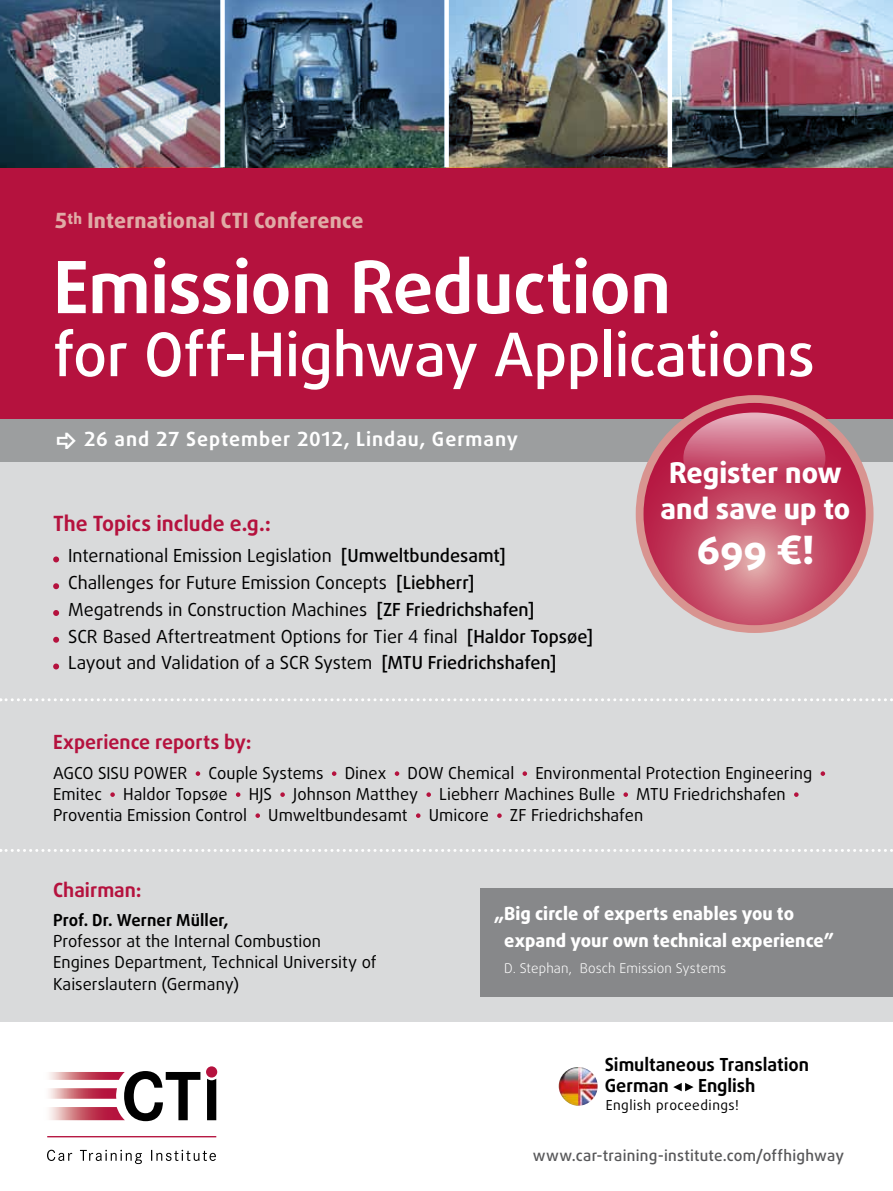
<style>
.page{position:relative;width:893px;height:1191px;background:#fff}
.page>*{position:absolute;margin:0;border:0;box-sizing:border-box;transform-origin:0 0}
.t1{font:700 72px "Daxline Pro";letter-spacing:-.01em;color:#fff}
.t2{font:500 60px "Daxline Pro";letter-spacing:-.01em;color:#fff}
.t3{font:800 39px "Daxline Pro";color:#fff}
.t4{font:800 28.5px/36px "Daxline Pro";color:#fff}
.t5{font:800 21px "Daxline Pro";letter-spacing:.01em;color:#e0aba6}
.t6{font:700 21px "Daxline Pro";color:#b5123e}
.t7{font:700 19.5px "Daxline Pro";letter-spacing:.05em;color:#fff}
.t8{font:700 19.5px "Daxline Pro";color:#b5123e}
.t9{font:18px/26.7px "Daxline Pro";letter-spacing:-.005em;color:#000}
.t10{font:800 18px/27px "Daxline Pro";color:#fff}
.t11{font:700 18px/21px "Daxline Pro";color:#000}
.t12{font:16.5px/21px "Daxline Pro";letter-spacing:.005em;color:#000}
.t13{font:700 16.5px "Daxline Pro";letter-spacing:.005em;color:#000}
.t14{font:500 15.3px "Daxline Pro";letter-spacing:.015em;color:#58585a}
.t15{font:13.65px "Daxline Pro";letter-spacing:.035em;color:#000}
.t16{font:300 13.5px "Daxline Pro";letter-spacing:.01em;color:#fff}
.s1{font-size:22.5px}
.s2{font-weight:500}
</style>
<div class="page">
<svg style="left:49px;top:1071px;width:167px;height:50px"></svg>
<hr style="left:47px;top:1136px;width:169px;height:1px;background:#b5123e">
<svg style="left:47px;top:1149px;width:169px;height:15px"></svg>
<div style="left:206px;top:1066px;width:11px;height:11px;background:#b5123e;border-radius:50%"></div>
<div style="left:0;top:259px;width:893px;height:762px;background:#d9dadb"></div>
<svg style="left:53px;top:556px;width:6px;height:6px"></svg>
<svg style="left:53px;top:583px;width:6px;height:6px"></svg>
<svg style="left:53px;top:610px;width:6px;height:6px"></svg>
<svg style="left:53px;top:637px;width:6px;height:5px"></svg>
<svg style="left:53px;top:663px;width:6px;height:6px"></svg>
<div style="left:0;top:0;width:893px;height:422px;background:#b5123e"></div>
<div style="left:0;top:419px;width:893px;height:42px;background:#9c9e9f"></div>
<svg style="left:196px;top:771px;width:4px;height:5px"></svg>
<svg style="left:332px;top:771px;width:4px;height:5px"></svg>
<svg style="left:395px;top:771px;width:4px;height:5px"></svg>
<svg style="left:522px;top:771px;width:5px;height:5px"></svg>
<svg style="left:821px;top:771px;width:4px;height:5px"></svg>
<svg style="left:110px;top:792px;width:5px;height:5px"></svg>
<svg style="left:236px;top:792px;width:4px;height:5px"></svg>
<svg style="left:280px;top:792px;width:5px;height:5px"></svg>
<svg style="left:426px;top:792px;width:5px;height:5px"></svg>
<svg style="left:623px;top:792px;width:5px;height:5px"></svg>
<svg style="left:794px;top:792px;width:5px;height:5px"></svg>
<svg style="left:255px;top:813px;width:5px;height:5px"></svg>
<svg style="left:416px;top:813px;width:5px;height:5px"></svg>
<svg style="left:497px;top:813px;width:5px;height:5px"></svg>
<svg style="left:640px;top:399px;width:230px;height:230px"></svg>
<div style="left:636px;top:395px;width:237px;height:238px;border:8px solid #d89490;border-radius:50%"></div>
<svg style="left:683px;top:412px;width:142px;height:91px;background:#cb5d79"></svg>
<svg style="left:0;top:698px;width:893px;height:3px"></svg>
<svg style="left:0;top:849px;width:893px;height:3px"></svg>
<img style="left:0;top:0;width:893px;height:167px">
<div style="left:480px;top:888px;width:413px;height:108px;background:#87888a"></div>
<img style="left:559px;top:1067px;width:39px;height:38px">
<svg style="left:673px;top:1083px;width:21px;height:8px"></svg>
<p class="t5" style="left:55px;top:207px;width:310px">5<sup>th</sup> International CTI Conference</p>
<h1 class="t1" style="left:53px;top:239px;width:619px">Emission Reduction</h1>
<h2 class="t2" style="left:53px;top:315px;width:763px">for Off-Highway Applications</h2>
<p class="t7" style="left:55px;top:426px;width:464px"><span class="s1">⇨</span> 26 and 27 September 2012, Lindau, Germany</p>
<p class="t6" style="left:53px;top:510px;width:219px">The Topics include e.g.:</p>
<p class="t9" style="left:68px;top:543px;width:526px">International Emission Legislation <span class="s2">[Umweltbundesamt] </span>Challenges for Future Emission Concepts <span class="s2">[Liebherr]<br></span>Megatrends in Construction Machines <span class="s2">[ZF Friedrichshafen]<br></span>SCR Based Aftertreatment Options for Tier 4 final <span class="s2">[Haldor TopsØe] </span>Layout and Validation of a SCR System <span class="s2">[MTU Friedrichshafen]</span></p>
<h3 class="t4" style="left:661px;top:455px;width:191px">Register now and save up to</h3>
<h3 class="t3" style="left:697px;top:524px;width:119px">699 €!</h3>
<p class="t8" style="left:53px;top:729px;width:200px">Experience reports by:</p>
<p class="t12" style="left:53px;top:762px;width:136px">AGCO SISU POWER</p>
<p class="t12" style="left:208px;top:762px;width:117px">Couple Systems</p>
<p class="t12" style="left:345px;top:762px;width:43px">Dinex</p>
<p class="t12" style="left:408px;top:762px;width:108px">DOW Chemical</p>
<p class="t12" style="left:535px;top:762px;width:278px">Environmental Protection Engineering</p>
<p class="t12" style="left:53px;top:783px;width:50px">Emitec</p>
<p class="t12" style="left:123px;top:783px;width:106px">Haldor TopsØe</p>
<p class="t12" style="left:249px;top:783px;width:25px">HJS</p>
<p class="t12" style="left:293px;top:783px;width:127px">Johnson Matthey</p>
<p class="t12" style="left:439px;top:783px;width:177px">Liebherr Machines Bulle</p>
<p class="t12" style="left:636px;top:783px;width:151px">MTU Friedrichshafen</p>
<p class="t12" style="left:53px;top:804px;width:196px">Proventia Emission Control</p>
<p class="t12" style="left:268px;top:804px;width:141px">Umweltbundesamt</p>
<p class="t12" style="left:429px;top:804px;width:62px">Umicore</p>
<p class="t12" style="left:510px;top:804px;width:135px">ZF Friedrichshafen</p>
<p class="t8" style="left:53px;top:877px;width:90px">Chairman:</p>
<p class="t13" style="left:53px;top:909px;width:177px">Prof. Dr. Werner Müller,</p>
<p class="t12" style="left:53px;top:931px;width:325px">Professor at the Internal Combustion<br>Engines Department, Technical University of<br>Kaiserslautern (Germany)</p>
<p class="t10" style="left:504px;top:900px;width:331px;text-indent:-10px">„Big circle of experts enables you to expand your own technical experience”</p>
<p class="t16" style="left:504px;top:959px;width:223px">D. Stephan, Bosch Emission Systems</p>
<p class="t11" style="left:605px;top:1054px;width:206px">Simultaneous Translation<br>German</p>
<p class="t11" style="left:698px;top:1075px;width:59px">English</p>
<p class="t15" style="left:606px;top:1096px;width:135px">English proceedings!</p>
<p class="t14" style="left:533px;top:1145px;width:313px">www.car-training-institute.com/offhighway</p>
</div>
